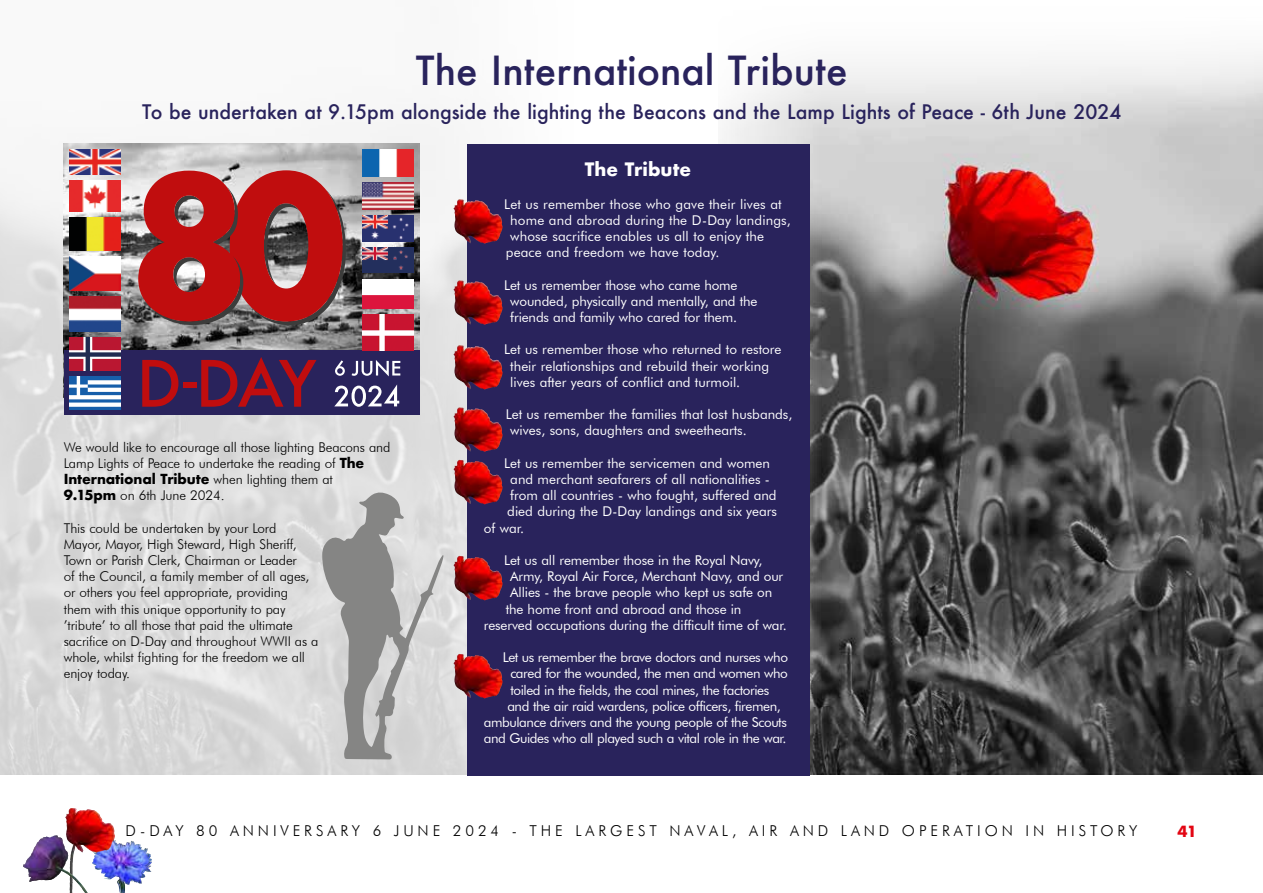
<style>
.page{position:relative;width:1263px;height:893px;background:#fff}
.page>*{position:absolute;margin:0;border:0;box-sizing:border-box;transform-origin:0 0}
.t1{font:500 39px "Futura";color:#29235c}
.t2{font:500 19.5px "Futura";color:#29235c}
.t3{font:700 18px "Futura";color:#fff}
.t4{font:300 15px "Futura BT";letter-spacing:.26em;color:#000}
.t5{font:700 15px "Futura";color:#e30613}
.t6{font:13.5px/16.2px "Futura BT";letter-spacing:-.01em;color:#fff}
.t7{font:300 13.5px/16.2px "Futura BT";letter-spacing:-.01em;color:#000}
.t8{font:13.5px "Futura BT";letter-spacing:-.03em;color:#fff}
.t9{font:13.5px "Futura BT";letter-spacing:.01em;color:#fff}
.t10{font:700 13.5px "Futura";letter-spacing:-.01em;color:#000}
.s1{font-family:"Futura";font-weight:700}
.s2{font-family:"Futura BT";font-weight:300}
</style>
<div class="page">
<img style="left:23px;top:835px;width:65px;height:58px">
<img style="left:0;top:124px;width:467px;height:651px">
<img style="left:722px;top:56px;width:541px;height:719px">
<div style="left:467px;top:144px;width:342px;height:632px;background:#29235c"></div>
<img style="left:64px;top:144px;width:356px;height:206px">
<div style="left:64px;top:350px;width:356px;height:65px;background:#29235c"></div>
<svg style="left:142px;top:360px;width:36px;height:47px"></svg>
<div style="left:183px;top:382px;width:13px;height:5px;background:#c00d0e"></div>
<svg style="left:201px;top:357px;width:115px;height:50px"></svg>
<svg style="left:335px;top:360px;width:10px;height:16px"></svg>
<svg style="left:351px;top:360px;width:49px;height:16px"></svg>
<svg style="left:334px;top:384px;width:65px;height:23px"></svg>
<svg style="left:138px;top:170px;width:208px;height:155px;background:#ad3b3b"></svg>
<img style="left:362px;top:216px;width:51px;height:25px">
<img style="left:70px;top:218px;width:50px;height:32px">
<img style="left:70px;top:180px;width:50px;height:32px">
<img style="left:70px;top:256px;width:50px;height:34px">
<img style="left:362px;top:149px;width:51px;height:27px">
<img style="left:70px;top:376px;width:50px;height:34px">
<img style="left:70px;top:296px;width:50px;height:35px">
<img style="left:362px;top:247px;width:51px;height:26px">
<img style="left:70px;top:337px;width:50px;height:33px">
<img style="left:362px;top:279px;width:51px;height:30px">
<img style="left:70px;top:149px;width:50px;height:25px">
<img style="left:362px;top:183px;width:51px;height:26px">
<img style="left:362px;top:315px;width:51px;height:35px">
<img style="left:454px;top:280px;width:15px;height:43px">
<img style="left:454px;top:345px;width:15px;height:43px">
<img style="left:454px;top:407px;width:15px;height:43px">
<img style="left:454px;top:460px;width:15px;height:42px">
<img style="left:454px;top:556px;width:14px;height:42px">
<img style="left:454px;top:654px;width:14px;height:42px">
<img style="left:454px;top:199px;width:15px;height:43px">
<svg style="left:322px;top:491px;width:122px;height:268px;background:#babab9"></svg>
<svg style="left:100px;top:840px;width:15px;height:5px"></svg>
<img style="left:65px;top:808px;width:9px;height:53px">
<h1 class="t1" style="left:416px;top:43px;width:433px">The International Tribute</h1>
<h2 class="t2" style="left:142px;top:98px;width:981px">To be undertaken at 9.15pm alongside the lighting the Beacons and the Lamp Lights of Peace - 6th June 2024</h2>
<p class="t7" style="left:64px;top:439px;width:328px">We would like to encourage all those lighting Beacons and<br>Lamp Lights of Peace to undertake the reading of <span class="s1">The</span></p>
<p class="t10" style="left:64px;top:469px;width:271px">International Tribute <span class="s2">when lighting them at</span></p>
<p class="t7" style="left:64px;top:487px;width:162px"><span class="s1">9.15pm</span> on 6th June 2024.</p>
<p class="t7" style="left:64px;top:520px;width:256px">This could be undertaken by your Lord<br>Mayor, Mayor, High Steward, High Sheriff, Town or Parish Clerk, Chairman or Leader<br>of the Council, a family member of all ages, or others you feel appropriate, providing them with this unique opportunity to pay ’tribute’ to all those that paid the ultimate sacrifice on D-Day and throughout WWII as a whole, whilst fighting for the freedom we all enjoy today.</p>
<h3 class="t3" style="left:585px;top:156px;width:108px">The Tribute</h3>
<p class="t9" style="left:504px;top:196px;width:279px">Let us remember those who gave their lives at</p>
<p class="t9" style="left:510px;top:212px;width:282px">home and abroad during the D-Day landings,</p>
<p class="t9" style="left:510px;top:228px;width:255px">whose sacrifice enables us all to enjoy the</p>
<p class="t9" style="left:506px;top:244px;width:215px">peace and freedom we have today.</p>
<p class="t6" style="left:510px;top:277px;width:249px;text-indent:-6px">Let us remember those who came home wounded, physically and mentally, and the friends and family who cared for them.</p>
<p class="t6" style="left:510px;top:341px;width:273px;text-indent:-6px">Let us remember those who returned to restore their relationships and rebuild their working lives after years of conflict and turmoil.</p>
<p class="t6" style="left:510px;top:406px;width:284px;text-indent:-4px">Let us remember the families that lost husbands, wives, sons, daughters and sweethearts.</p>
<p class="t6" style="left:504px;top:455px;width:267px">Let us remember the servicemen and women</p>
<p class="t6" style="left:510px;top:471px;width:261px">and merchant seafarers of all nationalities -</p>
<p class="t6" style="left:510px;top:487px;width:268px">from all countries - who fought, suffered and</p>
<p class="t6" style="left:507px;top:503px;width:271px">died during the D-Day landings and six years</p>
<p class="t6" style="left:484px;top:520px;width:42px">of war.</p>
<p class="t6" style="left:504px;top:552px;width:260px">Let us all remember those in the Royal Navy,</p>
<p class="t6" style="left:510px;top:568px;width:275px">Army, Royal Air Force, Merchant Navy, and our</p>
<p class="t6" style="left:510px;top:584px;width:263px">Allies - the brave people who kept us safe on</p>
<p class="t6" style="left:506px;top:601px;width:237px">the home front and abroad and those in</p>
<p class="t6" style="left:484px;top:617px;width:304px">reserved occupations during the difficult time of war.</p>
<p class="t8" style="left:503px;top:649px;width:287px">Let us remember the brave doctors and nurses who</p>
<p class="t8" style="left:510px;top:665px;width:279px">cared for the wounded, the men and women who</p>
<p class="t8" style="left:510px;top:682px;width:260px">toiled in the fields, the coal mines, the factories</p>
<p class="t8" style="left:507px;top:698px;width:275px">and the air raid wardens, police officers, firemen,</p>
<p class="t8" style="left:484px;top:714px;width:305px">ambulance drivers and the young people of the Scouts</p>
<p class="t8" style="left:484px;top:730px;width:304px">and Guides who all played such a vital role in the war.</p>
<p class="t4" style="left:125px;top:821px;width:1013px">D-DAY 80 ANNIVERSARY 6 JUNE 2024 - THE LARGEST NAVAL, AIR AND LAND OPERATION IN HISTORY</p>
<p class="t5" style="left:1177px;top:820px;width:21px">41</p>
</div>
